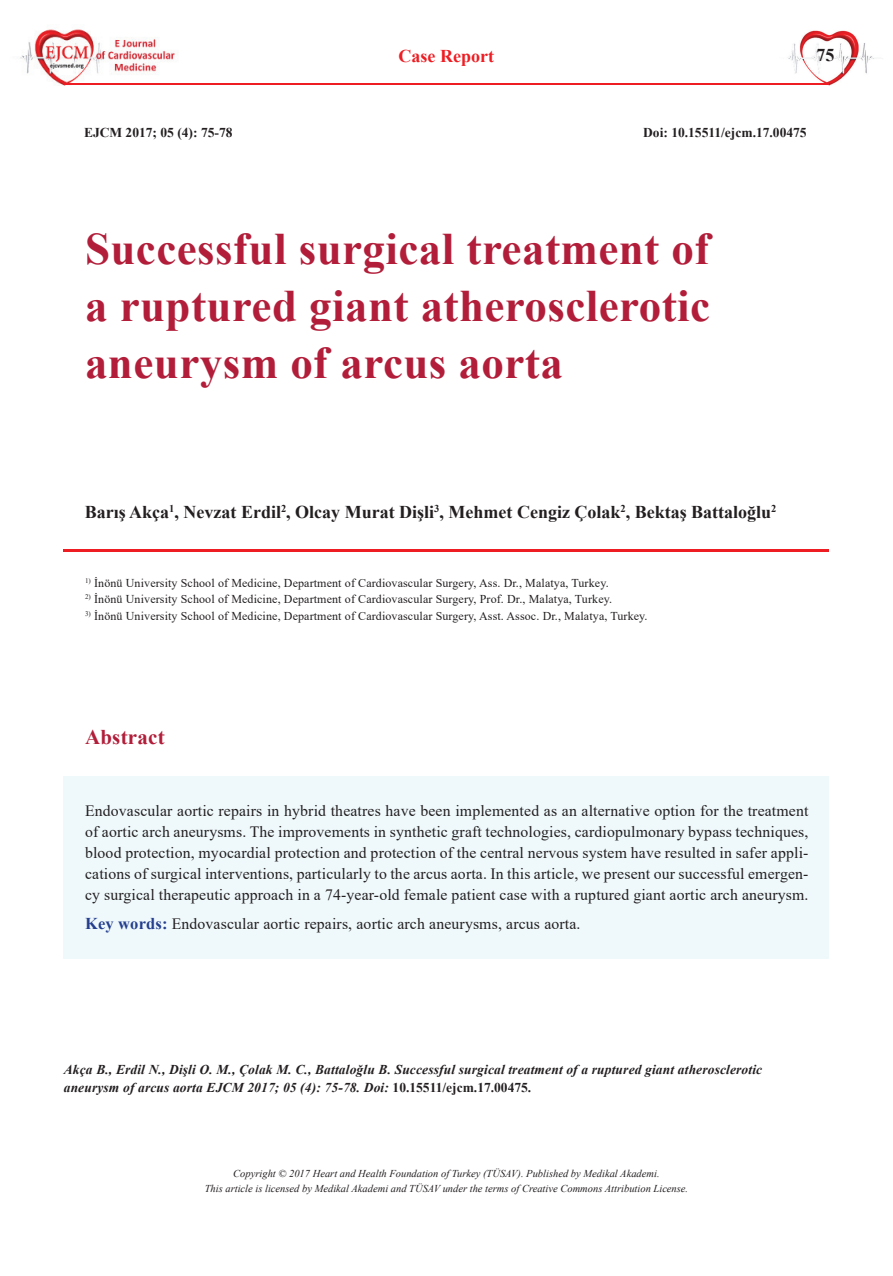
<style>
.page{position:relative;width:893px;height:1276px;background:#fff}
.page>*{position:absolute;margin:0;border:0;box-sizing:border-box;transform-origin:0 0}
.t1{font:700 45px/57px "Times New Roman";letter-spacing:.01em;color:#b21e3a;text-align:justify}
.t2{font:700 21px "Times New Roman";letter-spacing:.01em;color:#b21e3a}
.t3{font:700 18px "Times New Roman";color:#231f20}
.t4{font:700 18px "Times New Roman";color:#ee1d23}
.t5{font:15.75px/21px "Times New Roman";letter-spacing:.01em;color:#231f20;text-align:justify}
.t6{font:italic 700 13.5px/18px "Times New Roman";letter-spacing:.01em;color:#231f20}
.t7{font:700 13.5px "Times New Roman";color:#231f20}
.t8{font:12px "Times New Roman";letter-spacing:.01em;color:#231f20}
.t9{font:italic 10.5px/15px "Times New Roman";color:#231f20;text-align:center}
.s1{font-weight:700;font-size:16.5px;color:#253f8e}
.s2{font-style:normal}
</style>
<div class="page">
<img style="left:788px;top:30px;width:87px;height:55px">
<img style="left:20px;top:29px;width:157px;height:56px">
<hr style="left:64px;top:83px;width:765px;height:2px;background:#ee1d23">
<hr style="left:64px;top:550px;width:765px;height:2px;background:#ee1d23">
<div style="left:64px;top:776px;width:765px;height:183px;background:#eff9fc"></div>
<p class="t4" style="left:399px;top:43px;width:97px">Case Report</p>
<p class="t3" style="left:816px;top:42px;width:19px">75</p>
<p class="t7" style="left:84px;top:122px;width:150px">EJCM 2017; 05 (4): 75-78</p>
<p class="t7" style="left:643px;top:122px;width:165px">Doi: 10.15511/ejcm.17.00475</p>
<h1 class="t1" style="left:85px;top:219px;width:627px">Successful surgical treatment of a ruptured giant atherosclerotic aneurysm of arcus aorta</h1>
<p class="t3" style="left:85px;top:499px;width:693px">Barış Akça<sup>1</sup>, Nevzat Erdil<sup>2</sup>, Olcay Murat Dişli<sup>3</sup>, Mehmet Cengiz Çolak<sup>2</sup>, Bektaş Battaloğlu<sup>2</sup></p>
<p class="t8" style="left:85px;top:574px;width:525px"><sup>1)</sup> İnönü University School of Medicine, Department of Cardiovascular Surgery, Ass. Dr., Malatya, Turkey.</p>
<p class="t8" style="left:85px;top:591px;width:529px"><sup>2)</sup> İnönü University School of Medicine, Department of Cardiovascular Surgery, Prof. Dr., Malatya, Turkey.</p>
<p class="t8" style="left:85px;top:607px;width:564px"><sup>3)</sup> İnönü University School of Medicine, Department of Cardiovascular Surgery, Asst. Assoc. Dr., Malatya, Turkey.</p>
<h2 class="t2" style="left:85px;top:721px;width:81px">Abstract</h2>
<p class="t5" style="left:85px;top:799px;width:725px">Endovascular aortic repairs in hybrid theatres have been implemented as an alternative option for the treatment of aortic arch aneurysms. The improvements in synthetic graft technologies, cardiopulmonary bypass techniques, blood protection, myocardial protection and protection of the central nervous system have resulted in safer appli&shy;cations of surgical interventions, particularly to the arcus aorta. In this article, we present our successful emergen&shy;cy surgical therapeutic approach in a 74-year-old female patient case with a ruptured giant aortic arch aneurysm.</p>
<p class="t5" style="left:85px;top:913px;width:497px"><span class="s1">Key words:</span> Endovascular aortic repairs, aortic arch aneurysms, arcus aorta.</p>
<p class="t6" style="left:64px;top:1060px;width:700px">Akça B., Erdil N., Dişli O. M., Çolak M. C., Battaloğlu B. Successful surgical treatment of a ruptured giant atherosclerotic aneurysm of arcus aorta EJCM 2017; 05 (4): 75-78. Doi: <span class="s2">10.15511/ejcm.17.00475.</span></p>
<p class="t9" style="left:205px;top:1166px;width:485px">Copyright © 2017 Heart and Health Foundation of Turkey (TÜSAV). Published by Medikal Akademi.<br>This article is licensed by Medikal Akademi and TÜSAV under the terms of Creative Commons Attribution License.</p>
</div>
